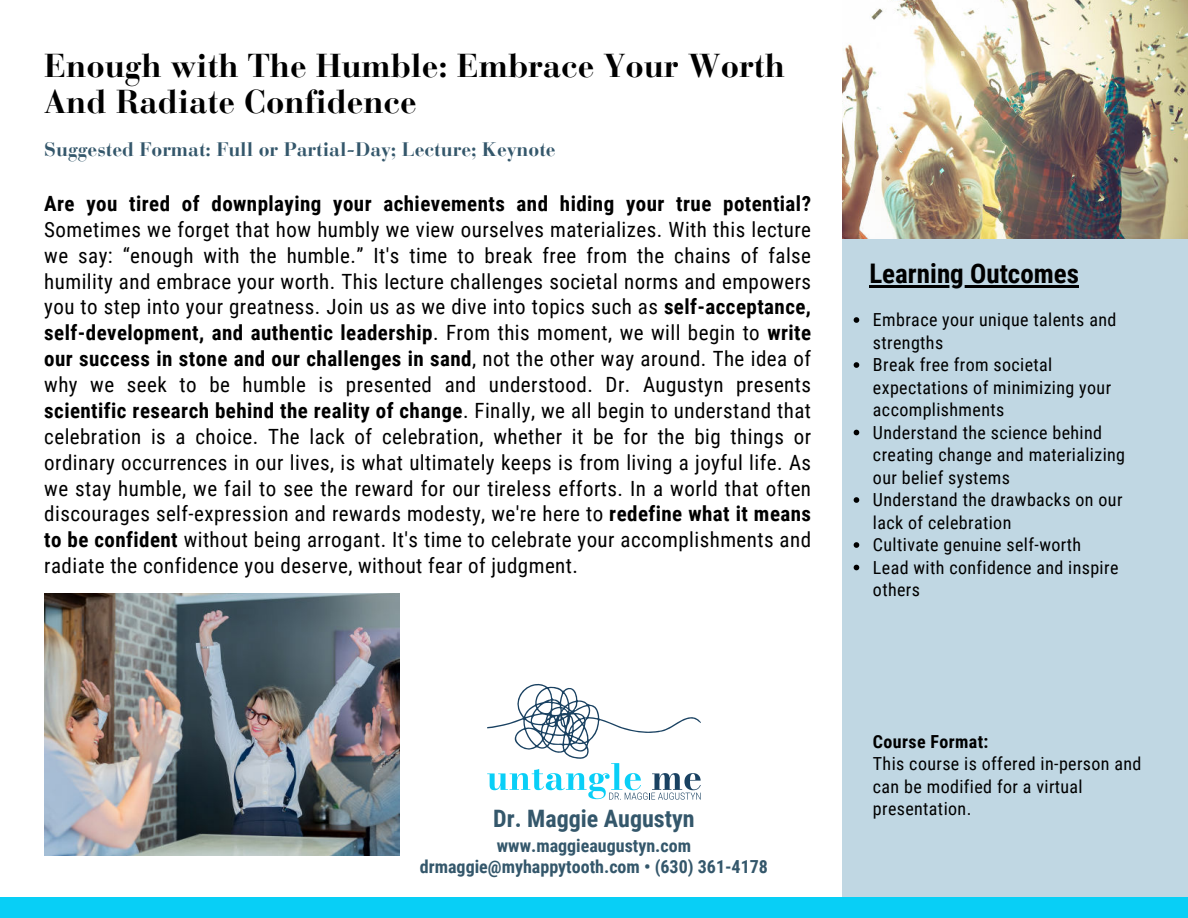
<style>
.page{position:relative;width:1188px;height:918px;background:#fff}
.page>*{position:absolute;margin:0;border:0;box-sizing:border-box;transform-origin:0 0}
.t1{font:700 33px/36px "Bauer Bodoni Pro";color:#000}
.t2{font:700 27px "Roboto Condensed";color:#000}
.t3{font:700 24px "Roboto Condensed";color:#34576b}
.t4{font:21px/25.8px "Roboto Condensed";letter-spacing:.02em;color:#000;text-align:justify}
.t5{font:700 21px "Roboto Condensed";letter-spacing:.02em;color:#000}
.t6{font:700 19.5px "Bauer Bodoni Pro";color:#34576b}
.t7{font:18px/22.5px "Roboto Condensed";letter-spacing:.02em;color:#000}
.t8{font:700 18px "Roboto Condensed";color:#34576b}
.t9{font:700 18px "Roboto Condensed";letter-spacing:.02em;color:#000}
.s1{font-weight:700}
</style>
<div class="page">
<div style="left:842px;top:239px;width:346px;height:678px;background:#c0d7e3"></div>
<img style="left:44px;top:593px;width:356px;height:262px">
<svg style="left:854px;top:317px;width:5px;height:6px"></svg>
<svg style="left:854px;top:362px;width:5px;height:6px"></svg>
<svg style="left:854px;top:430px;width:5px;height:5px"></svg>
<svg style="left:854px;top:497px;width:5px;height:6px"></svg>
<svg style="left:854px;top:542px;width:5px;height:6px"></svg>
<svg style="left:854px;top:565px;width:5px;height:5px"></svg>
<hr style="left:869px;top:285px;width:210px;height:3px;background:#000">
<img style="left:842px;top:0;width:346px;height:238px">
<div style="left:0;top:897px;width:1188px;height:21px;background:#08cff6"></div>
<svg style="left:487px;top:684px;width:214px;height:116px"></svg>
<h1 class="t1" style="left:44px;top:47px;width:742px">Enough with The Humble: Embrace Your Worth<br>And Radiate Confidence</h1>
<p class="t6" style="left:44px;top:137px;width:513px">Suggested Format: Full or Partial-Day; Lecture; Keynote</p>
<p class="t5" style="left:44px;top:189px;width:768px">Are you tired of downplaying your achievements and hiding your true potential?</p>
<p class="t4" style="left:44px;top:216px;width:768px">Sometimes we forget that how humbly we view ourselves materializes. With this lecture we say: “enough with the humble.” It's time to break free from the chains of false humility and embrace your worth. This lecture challenges societal norms and empowers you to step into your greatness. Join us as we dive into topics such as <span class="s1">self-acceptance, self-development, and authentic leadership</span>. From this moment, we will begin to <span class="s1">write our success in stone and our challenges in sand</span>, not the other way around. The idea of why we seek to be humble is presented and understood. Dr. Augustyn presents <span class="s1">scientific research behind the reality of change</span>. Finally, we all begin to understand that celebration is a choice. The lack of celebration, whether it be for the big things or ordinary occurrences in our lives, is what ultimately keeps is from living a joyful life. As we stay humble, we fail to see the reward for our tireless efforts. In a world that often discourages self-expression and rewards modesty, we're here to <span class="s1">redefine what it means to be confident</span> without being arrogant. It's time to celebrate your accomplishments and radiate the confidence you deserve, without fear of judgment.</p>
<p class="t3" style="left:493px;top:802px;width:203px">Dr. Maggie Augustyn</p>
<p class="t8" style="left:497px;top:833px;width:196px">www.maggieaugustyn.com</p>
<p class="t8" style="left:420px;top:854px;width:350px">drmaggie@myhappytooth.com • (630) 361-4178</p>
<p class="t2" style="left:869px;top:254px;width:211px">Learning Outcomes</p>
<p class="t7" style="left:873px;top:308px;width:254px">Embrace your unique talents and strengths<br>Break free from societal expectations of minimizing your accomplishments<br>Understand the science behind creating change and materializing our belief systems<br>Understand the drawbacks on our lack of celebration<br>Cultivate genuine self-worth<br>Lead with confidence and inspire others</p>
<p class="t9" style="left:873px;top:729px;width:117px">Course Format:</p>
<p class="t7" style="left:873px;top:752px;width:270px">This course is offered in-person and can be modified for a virtual presentation.</p>
</div>
